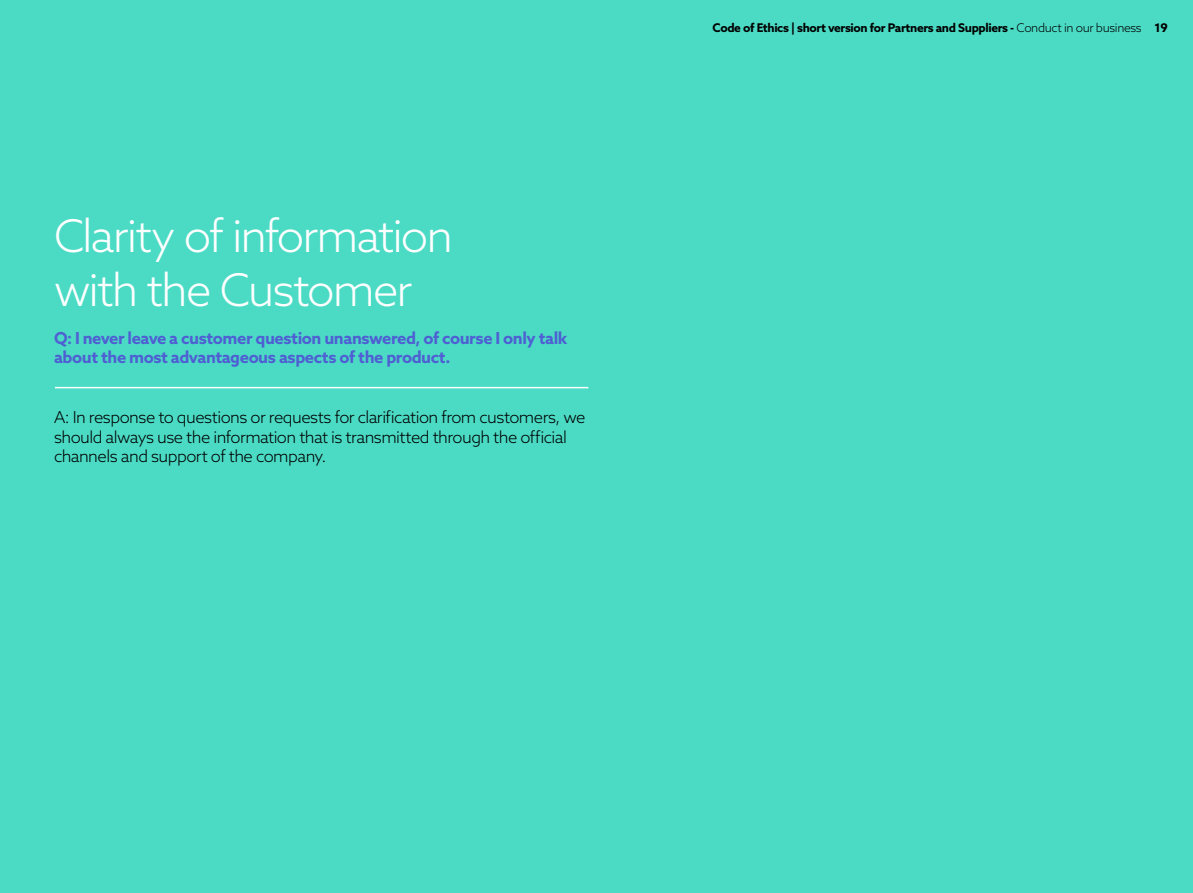
<style>
.page{position:relative;width:1193px;height:893px;background:#fff}
.page>*{position:absolute;margin:0;border:0;box-sizing:border-box;transform-origin:0 0}
.t1{font:300 45px/54px "Azo Sans";letter-spacing:-.045em;color:#fff}
.t2{font:300 16.5px/19.8px "Azo Sans";letter-spacing:-.035em;color:#000}
.t3{font:700 16.5px/19.8px "Azo Sans";letter-spacing:-.025em;color:#4f60d2}
.t4{font:700 12px "Azo Sans";letter-spacing:-.03em;color:#000}
.s1{font-weight:300}
</style>
<div class="page">
<div style="left:0;top:1px;width:1192px;height:891px;background:#4bdbc5"></div>
<hr style="left:55px;top:387px;width:533px;height:1px;background:#fff">
<h1 class="t1" style="left:54px;top:208px;width:400px">Clarity of information with the Customer</h1>
<p class="t3" style="left:54px;top:327px;width:515px">Q: I never leave a customer question unanswered, of course I only talk about the most advantageous aspects of the product.</p>
<p class="t2" style="left:54px;top:407px;width:533px">A: In response to questions or requests for clarification from customers, we should always use the information that is transmitted through the official channels and support of the company.</p>
<p class="t4" style="left:712px;top:20px;width:457px">Code of Ethics | short version for Partners and Suppliers - <span class="s1">Conduct in our business</span> 19</p>
</div>
